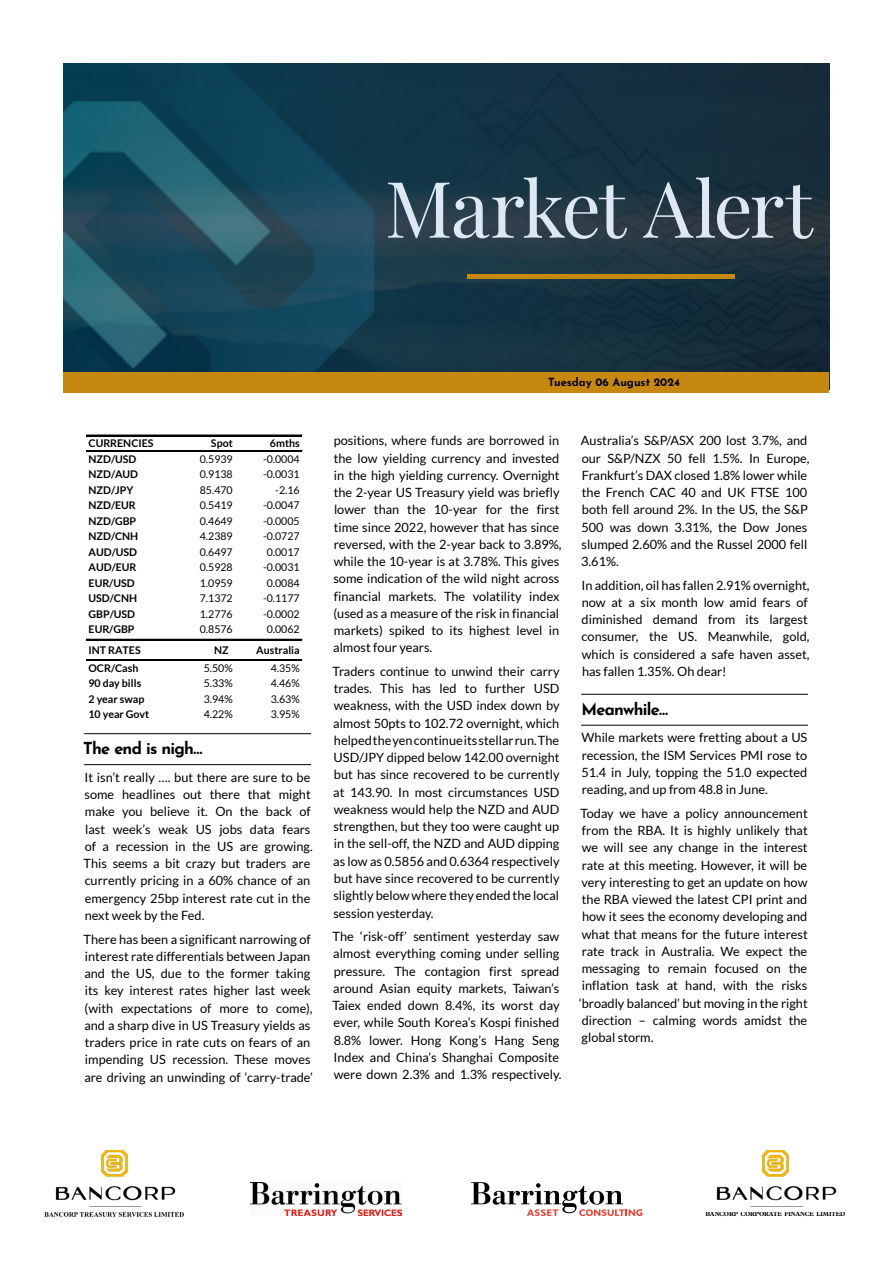
<style>
.page{position:relative;width:893px;height:1263px;background:#fff}
.page>*{position:absolute;margin:0;border:0;box-sizing:border-box;transform-origin:0 0}
.t1{font:78px "Playfair Display";letter-spacing:-.03em;color:#dee8f3}
.t2{font:700 16.5px "Josefin Sans";letter-spacing:-.045em;color:#000}
.t3{font:12.75px/17.2px "Lato";color:#000}
.t4{font:700 11.25px "Josefin Sans";color:#000}
.t5{font:10.65px "Lato";color:#000}
.t6{font:700 10.65px "Lato";color:#000}
.t7{font:700 6.45px "Plantin Std";letter-spacing:-.01em;color:#000;scale:.93 1}
</style>
<div class="page">
<hr style="left:84px;top:733px;width:227px;height:1px;background:#000">
<hr style="left:84px;top:764px;width:227px;height:1px;background:#000">
<hr style="left:86px;top:435px;width:216px;height:1px;background:#000">
<hr style="left:86px;top:450px;width:216px;height:1px;background:#000">
<hr style="left:86px;top:639px;width:216px;height:1px;background:#000">
<hr style="left:86px;top:659px;width:216px;height:1px;background:#000">
<hr style="left:86px;top:660px;width:216px;height:1px;background:#000">
<hr style="left:581px;top:694px;width:227px;height:1px;background:#000">
<hr style="left:581px;top:725px;width:227px;height:1px;background:#000">
<img style="left:44px;top:1150px;width:140px;height:67px">
<img style="left:251px;top:1182px;width:151px;height:33px">
<img style="left:716px;top:1150px;width:121px;height:57px">
<img style="left:64px;top:64px;width:765px;height:308px">
<div style="left:64px;top:372px;width:765px;height:21px;background:#c78812"></div>
<hr style="left:467px;top:275px;width:268px;height:4px;background:#c78812">
<svg style="left:471px;top:1182px;width:171px;height:34px"></svg>
<h1 class="t1" style="left:385px;top:148px;width:429px">Market Alert</h1>
<p class="t6" style="left:89px;top:437px;width:67px">CURRENCIES</p>
<p class="t6" style="left:211px;top:437px;width:23px">Spot</p>
<p class="t6" style="left:270px;top:437px;width:31px">6mths</p>
<p class="t6" style="left:89px;top:453px;width:49px">NZD/USD</p>
<p class="t5" style="left:200px;top:453px;width:34px">0.5939</p>
<p class="t5" style="left:263px;top:453px;width:38px">-0.0004</p>
<p class="t6" style="left:89px;top:468px;width:51px">NZD/AUD</p>
<p class="t5" style="left:200px;top:468px;width:34px">0.9138</p>
<p class="t5" style="left:263px;top:468px;width:38px">-0.0031</p>
<p class="t6" style="left:89px;top:484px;width:46px">NZD/JPY</p>
<p class="t5" style="left:200px;top:484px;width:34px">85.470</p>
<p class="t5" style="left:275px;top:484px;width:26px">-2.16</p>
<p class="t6" style="left:89px;top:499px;width:49px">NZD/EUR</p>
<p class="t5" style="left:200px;top:499px;width:34px">0.5419</p>
<p class="t5" style="left:263px;top:499px;width:38px">-0.0047</p>
<p class="t6" style="left:89px;top:515px;width:49px">NZD/GBP</p>
<p class="t5" style="left:200px;top:515px;width:34px">0.4649</p>
<p class="t5" style="left:263px;top:515px;width:38px">-0.0005</p>
<p class="t6" style="left:89px;top:530px;width:51px">NZD/CNH</p>
<p class="t5" style="left:200px;top:530px;width:34px">4.2389</p>
<p class="t5" style="left:263px;top:530px;width:38px">-0.0727</p>
<p class="t6" style="left:89px;top:546px;width:50px">AUD/USD</p>
<p class="t5" style="left:200px;top:546px;width:34px">0.6497</p>
<p class="t5" style="left:267px;top:546px;width:34px">0.0017</p>
<p class="t6" style="left:89px;top:561px;width:49px">AUD/EUR</p>
<p class="t5" style="left:200px;top:561px;width:34px">0.5928</p>
<p class="t5" style="left:263px;top:561px;width:38px">-0.0031</p>
<p class="t6" style="left:89px;top:577px;width:48px">EUR/USD</p>
<p class="t5" style="left:200px;top:577px;width:34px">1.0959</p>
<p class="t5" style="left:267px;top:577px;width:34px">0.0084</p>
<p class="t6" style="left:89px;top:592px;width:50px">USD/CNH</p>
<p class="t5" style="left:200px;top:592px;width:34px">7.1372</p>
<p class="t5" style="left:263px;top:592px;width:38px">-0.1177</p>
<p class="t6" style="left:89px;top:607px;width:48px">GBP/USD</p>
<p class="t5" style="left:200px;top:608px;width:34px">1.2776</p>
<p class="t5" style="left:263px;top:608px;width:38px">-0.0002</p>
<p class="t6" style="left:89px;top:623px;width:47px">EUR/GBP</p>
<p class="t5" style="left:200px;top:623px;width:34px">0.8576</p>
<p class="t5" style="left:267px;top:623px;width:34px">0.0062</p>
<p class="t6" style="left:89px;top:644px;width:54px">INT RATES</p>
<p class="t6" style="left:214px;top:644px;width:16px">NZ</p>
<p class="t6" style="left:256px;top:644px;width:45px">Australia</p>
<p class="t6" style="left:89px;top:662px;width:51px">OCR/Cash</p>
<p class="t5" style="left:204px;top:662px;width:31px">5.50%</p>
<p class="t5" style="left:271px;top:662px;width:31px">4.35%</p>
<p class="t6" style="left:89px;top:677px;width:54px">90 day bills</p>
<p class="t5" style="left:204px;top:677px;width:31px">5.33%</p>
<p class="t5" style="left:271px;top:677px;width:31px">4.46%</p>
<p class="t6" style="left:89px;top:693px;width:57px">2 year swap</p>
<p class="t5" style="left:204px;top:693px;width:31px">3.94%</p>
<p class="t5" style="left:271px;top:693px;width:31px">3.63%</p>
<p class="t6" style="left:89px;top:708px;width:62px">10 year Govt</p>
<p class="t5" style="left:204px;top:708px;width:31px">4.22%</p>
<p class="t5" style="left:271px;top:708px;width:31px">3.95%</p>
<p class="t2" style="left:83px;top:733px;width:121px">The end is nigh…</p>
<p class="t3" style="left:84px;top:768px;width:231px">It isn’t really …. but there are sure to be some headlines out there that might make you believe it. On the back of last week’s weak US jobs data fears of a recession in the US are growing.<br>This seems a bit crazy but traders are currently pricing in a 60% chance of an emergency 25bp interest rate cut in the next week by the Fed.</p>
<p class="t3" style="left:84px;top:930px;width:231px">There has been a significant narrowing of interest rate differentials between Japan and the US, due to the former taking its key interest rates higher last week (with expectations of more to come), and a sharp dive in US Treasury yields as traders price in rate cuts on fears of an impending US recession. These moves are driving an unwinding of ‘carry-trade’</p>
<p class="t4" style="left:548px;top:372px;width:133px">Tuesday 06 August 2024</p>
<p class="t3" style="left:333px;top:432px;width:230px">positions, where funds are borrowed in the low yielding currency and invested in the high yielding currency. Overnight the 2-year US Treasury yield was briefly lower than the 10-year for the first time since 2022, however that has since reversed, with the 2-year back to 3.89%, while the 10-year is at 3.78%. This gives some indication of the wild night across financial markets. The volatility index (used as a measure of the risk in financial markets) spiked to its highest level in almost four years.</p>
<p class="t3" style="left:333px;top:663px;width:229px;text-align:justify">Traders continue to unwind their carry trades. This has led to further USD weakness, with the USD index down by almost 50pts to 102.72 overnight, which helped the yen continue its stellar run. The USD/JPY dipped below 142.00 overnight but has since recovered to be currently at 143.90. In most circumstances USD weakness would help the NZD and AUD strengthen, but they too were caught up in the sell-off, the NZD and AUD dipping as low as 0.5856 and 0.6364 respectively but have since recovered to be currently slightly below where they ended the local session yesterday.</p>
<p class="t3" style="left:333px;top:928px;width:231px">The ‘risk-off’ sentiment yesterday saw almost everything coming under selling pressure. The contagion first spread around Asian equity markets, Taiwan’s Taiex ended down 8.4%, its worst day ever, while South Korea’s Kospi finished 8.8% lower. Hong Kong’s Hang Seng Index and China’s Shanghai Composite were down 2.3% and 1.3% respectively.</p>
<p class="t3" style="left:581px;top:432px;width:230px">Australia’s S&amp;P/ASX 200 lost 3.7%, and our S&amp;P/NZX 50 fell 1.5%. In Europe,<br>Frankfurt’s DAX closed 1.8% lower while the French CAC 40 and UK FTSE 100 both fell around 2%. In the US, the S&amp;P<br>500 was down 3.31%, the Dow Jones slumped 2.60% and the Russel 2000 fell<br>3.61%.</p>
<p class="t3" style="left:582px;top:576px;width:230px">In addition, oil has fallen 2.91% overnight, now at a six month low amid fears of diminished demand from its largest consumer, the US. Meanwhile, gold, which is considered a safe haven asset, has fallen 1.35%. Oh dear!</p>
<p class="t2" style="left:581px;top:694px;width:88px">Meanwhile…</p>
<p class="t3" style="left:581px;top:729px;width:227px;text-align:justify">While markets were fretting about a US recession, the ISM Services PMI rose to 51.4 in July, topping the 51.0 expected reading, and up from 48.8 in June.</p>
<p class="t3" style="left:579px;top:804px;width:230px;text-align:justify">Today we have a policy announcement from the RBA. It is highly unlikely that we will see any change in the interest rate at this meeting. However, it will be very interesting to get an update on how the RBA viewed the latest CPI print and how it sees the economy developing and what that means for the future interest rate track in Australia. We expect the messaging to remain focused on the inflation task at hand, with the risks ‘broadly balanced’ but moving in the right direction – calming words amidst the global storm.</p>
<p class="t7" style="left:705px;top:1210px;width:152px">BANCORP CORPORATE FINANCE LIMITED</p>
</div>
